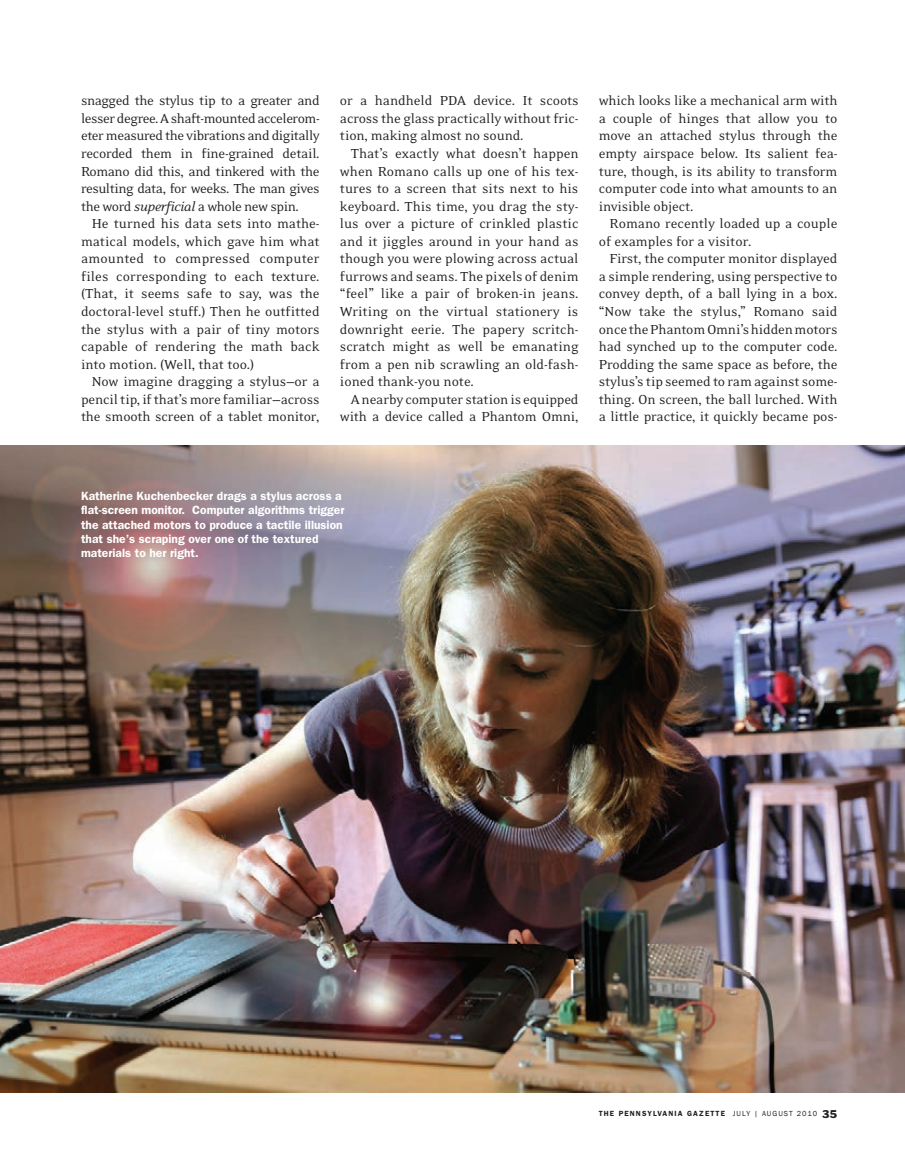
<style>
.page{position:relative;width:905px;height:1175px;background:#fff}
.page>*{position:absolute;margin:0;border:0;box-sizing:border-box;transform-origin:0 0}
.t1{font:15px/17.5px "Eidetic Neo";letter-spacing:-.01em;color:#231f20;text-align:justify}
.t2{font:600 12px/14.4px "Franklin Gothic";color:#fff}
.t3{font:600 7.5px "Franklin Gothic";letter-spacing:.145em;color:#231f20}
.s1{font-style:italic}
.s2{font-weight:400}
.s3{font-weight:400;font-size:10.5px}
</style>
<div class="page">
<img style="left:0;top:446px;width:904px;height:646px">
<p class="t1" style="left:81px;top:93px;width:240px">snagged the stylus tip to a greater and lesser degree. A shaft-mounted accelerom&shy;eter measured the vibrations and digitally recorded them in fine-grained detail.<br>Romano did this, and tinkered with the resulting data, for weeks. The man gives the word <span class="s1">superficial</span> a whole new spin.</p>
<p class="t1" style="left:81px;top:216px;width:240px;text-indent:11px">He turned his data sets into mathe&shy;matical models, which gave him what amounted to compressed computer files corresponding to each texture. (That, it seems safe to say, was the doctoral-level stuff.) Then he outfitted the stylus with a pair of tiny motors capable of rendering the math back into motion. (Well, that too.)</p>
<p class="t1" style="left:81px;top:374px;width:240px;text-indent:11px">Now imagine dragging a stylus—or a pencil tip, if that’s more familiar—across the smooth screen of a tablet monitor,</p>
<p class="t1" style="left:340px;top:93px;width:240px">or a handheld PDA device. It scoots across the glass practically without fric&shy;tion, making almost no sound.</p>
<p class="t1" style="left:340px;top:146px;width:240px;text-indent:11px">That’s exactly what doesn’t happen when Romano calls up one of his tex&shy;tures to a screen that sits next to his keyboard. This time, you drag the sty&shy;lus over a picture of crinkled plastic and it jiggles around in your hand as though you were plowing across actual furrows and seams. The pixels of denim “feel” like a pair of broken-in jeans.<br>Writing on the virtual stationery is downright eerie. The papery scritch&shy;scratch might as well be emanating from a pen nib scrawling an old-fash&shy;ioned thank-you note.</p>
<p class="t1" style="left:340px;top:392px;width:240px;text-align:right">A nearby computer station is equipped with a device called a Phantom Omni,</p>
<p class="t1" style="left:598px;top:93px;width:240px">which looks like a mechanical arm with a couple of hinges that allow you to move an attached stylus through the empty airspace below. Its salient fea&shy;ture, though, is its ability to transform computer code into what amounts to an invisible object.</p>
<p class="t1" style="left:598px;top:216px;width:240px;text-indent:11px">Romano recently loaded up a couple of examples for a visitor.</p>
<p class="t1" style="left:598px;top:251px;width:240px;text-indent:11px">First, the computer monitor displayed a simple rendering, using perspective to convey depth, of a ball lying in a box. “Now take the stylus,” Romano said once the Phantom Omni’s hidden motors had synched up to the computer code.<br>Prodding the same space as before, the stylus’s tip seemed to ram against some&shy;thing. On screen, the ball lurched. With a little practice, it quickly became pos-</p>
<p class="t2" style="left:81px;top:489px;width:265px">Katherine Kuchenbecker drags a stylus across a flat-screen monitor. Computer algorithms trigger the attached motors to produce a tactile illusion that she’s scraping over one of the textured materials to her right.</p>
<p class="t3" style="left:598px;top:1110px;width:240px">THE PENNSYLVANIA GAZETTE <span class="s2">JULY | AUGUST 2010</span> <span class="s3">35</span></p>
</div>
